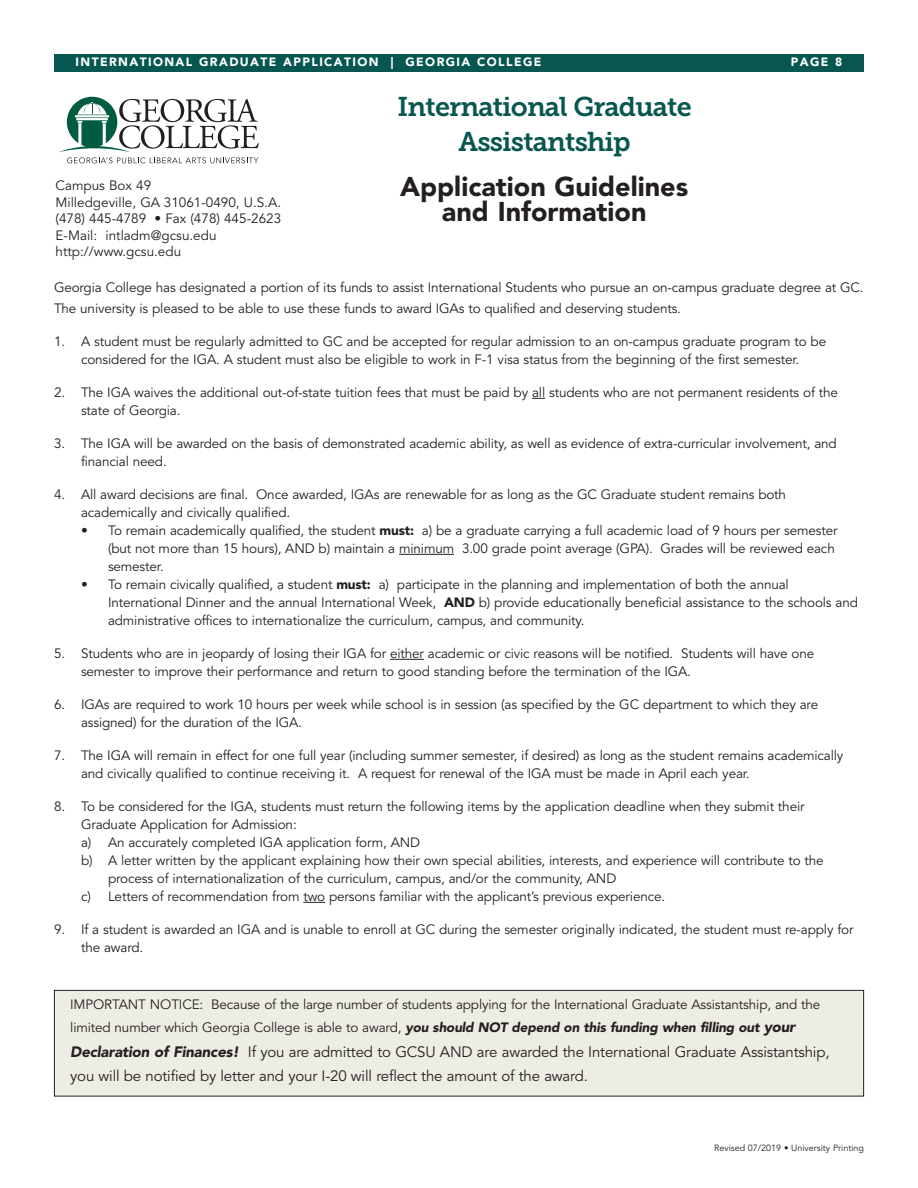
<style>
.page{position:relative;width:918px;height:1188px;background:#fff}
.page>*{position:absolute;margin:0;border:0;box-sizing:border-box;transform-origin:0 0}
.t1{font:900 27px/25.5px "Avenir LT Std";color:#231f20;text-align:center}
.t2{font:27px/34.5px "Museo Slab 700";letter-spacing:-.03em;color:#075750;text-align:center}
.t3{font:15px/24.6px "Avenir";letter-spacing:-.01em;color:#231f20}
.t4{font:13.5px/18px "Avenir";letter-spacing:-.01em;color:#231f20}
.t5{font:900 12px "Avenir LT Std";letter-spacing:.12em;color:#fff}
.t6{font:9px "Avenir LT Std";color:#231f20}
.s1{font-weight:900}
.s2{font-weight:900;font-style:italic}
.s3{font-weight:900;font-style:italic;font-size:15px}
</style>
<div class="page">
<div style="left:55px;top:991px;width:808px;height:105px;background:#eeede4"></div>
<div style="left:54px;top:990px;width:810px;height:106px;border:1px solid #231f20"></div>
<div style="left:54px;top:54px;width:810px;height:17px;background:#075750"></div>
<svg style="left:58px;top:97px;width:201px;height:66px"></svg>
<svg style="left:532px;top:398px;width:13px;height:1px"></svg>
<hr style="left:399px;top:554px;width:55px;height:1px;background:#231f20">
<hr style="left:390px;top:659px;width:34px;height:1px;background:#231f20">
<svg style="left:303px;top:902px;width:22px;height:1px"></svg>
<p class="t5" style="left:76px;top:57px;width:467px">INTERNATIONAL GRADUATE APPLICATION | GEORGIA COLLEGE</p>
<p class="t5" style="left:791px;top:57px;width:53px">PAGE 8</p>
<h1 class="t2" style="left:398px;top:92px;width:296px">International Graduate<br>Assistantship</h1>
<h1 class="t1" style="left:400px;top:176px;width:289px">Application Guidelines and Information</h1>
<p class="t4" style="left:55px;top:178px;width:227px;line-height:16.5px">Campus Box 49<br>Milledgeville, GA 31061-0490, U.S.A. (478) 445-4789 • Fax (478) 445-2623<br>E-Mail: intladm@gcsu.edu http://www.gcsu.edu</p>
<p class="t4" style="left:54px;top:277px;width:811px;line-height:21.5px">Georgia College has designated a portion of its funds to assist International Students who pursue an on-campus graduate degree at GC.<br>The university is pleased to be able to use these funds to award IGAs to qualified and deserving students.</p>
<p class="t4" style="left:54px;top:333px;width:774px;text-align:center">1. A student must be regularly admitted to GC and be accepted for regular admission to an on-campus graduate program to be considered for the IGA. A student must also be eligible to work in F-1 visa status from the beginning of the first semester.</p>
<p class="t4" style="left:81px;top:384px;width:759px;text-indent:-27px">2. The IGA waives the additional out-of-state tuition fees that must be paid by all students who are not permanent residents of the state of Georgia.</p>
<p class="t4" style="left:81px;top:435px;width:757px;text-indent:-27px">3. The IGA will be awarded on the basis of demonstrated academic ability, as well as evidence of extra-curricular involvement, and financial need.</p>
<p class="t4" style="left:81px;top:486px;width:707px;text-indent:-27px">4. All award decisions are final. Once awarded, IGAs are renewable for as long as the GC Graduate student remains both academically and civically qualified.</p>
<p class="t4" style="left:108px;top:522px;width:731px;text-indent:-27px">• To remain academically qualified, the student <span class="s1">must:</span> a) be a graduate carrying a full academic load of 9 hours per semester (but not more than 15 hours), AND b) maintain a minimum 3.00 grade point average (GPA). Grades will be reviewed each semester.</p>
<p class="t4" style="left:108px;top:576px;width:752px;text-indent:-27px">• To remain civically qualified, a student <span class="s1">must:</span> a) participate in the planning and implementation of both the annual<br>International Dinner and the annual International Week, <span class="s1">AND</span> b) provide educationally beneficial assistance to the schools and administrative offices to internationalize the curriculum, campus, and community.</p>
<p class="t4" style="left:81px;top:645px;width:735px;text-indent:-27px">5. Students who are in jeopardy of losing their IGA for either academic or civic reasons will be notified. Students will have one semester to improve their performance and return to good standing before the termination of the IGA.</p>
<p class="t4" style="left:81px;top:696px;width:739px;text-indent:-27px">6. IGAs are required to work 10 hours per week while school is in session (as specified by the GC department to which they are assigned) for the duration of the IGA.</p>
<p class="t4" style="left:81px;top:747px;width:764px;text-indent:-27px">7. The IGA will remain in effect for one full year (including summer semester, if desired) as long as the student remains academically and civically qualified to continue receiving it. A request for renewal of the IGA must be made in April each year.</p>
<p class="t4" style="left:54px;top:798px;width:752px">8. To be considered for the IGA, students must return the following items by the application deadline when they submit their</p>
<p class="t4" style="left:81px;top:816px;width:217px">Graduate Application for Admission:</p>
<p class="t4" style="left:81px;top:834px;width:341px">a) An accurately completed IGA application form, AND</p>
<p class="t4" style="left:81px;top:852px;width:744px">b) A letter written by the applicant explaining how their own special abilities, interests, and experience will contribute to the</p>
<p class="t4" style="left:108px;top:870px;width:510px">process of internationalization of the curriculum, campus, and/or the community, AND</p>
<p class="t4" style="left:81px;top:888px;width:586px">c) Letters of recommendation from two persons familiar with the applicant’s previous experience.</p>
<p class="t4" style="left:81px;top:921px;width:774px;text-indent:-27px">9. If a student is awarded an IGA and is unable to enroll at GC during the semester originally indicated, the student must re-apply for the award.</p>
<p class="t4" style="left:70px;top:993px;width:752px;line-height:23px">IMPORTANT NOTICE: Because of the large number of students applying for the International Graduate Assistantship, and the limited number which Georgia College is able to award, <span class="s2">you should NOT depend on this funding when filling out</span> <span class="s3">your</span></p>
<p class="t3" style="left:70px;top:1040px;width:761px"><span class="s2">Declaration of Finances!</span> If you are admitted to GCSU AND are awarded the International Graduate Assistantship, you will be notified by letter and your I-20 will reflect the amount of the award.</p>
<p class="t6" style="left:714px;top:1144px;width:151px">Revised 07/2019 • University Printing</p>
</div>
